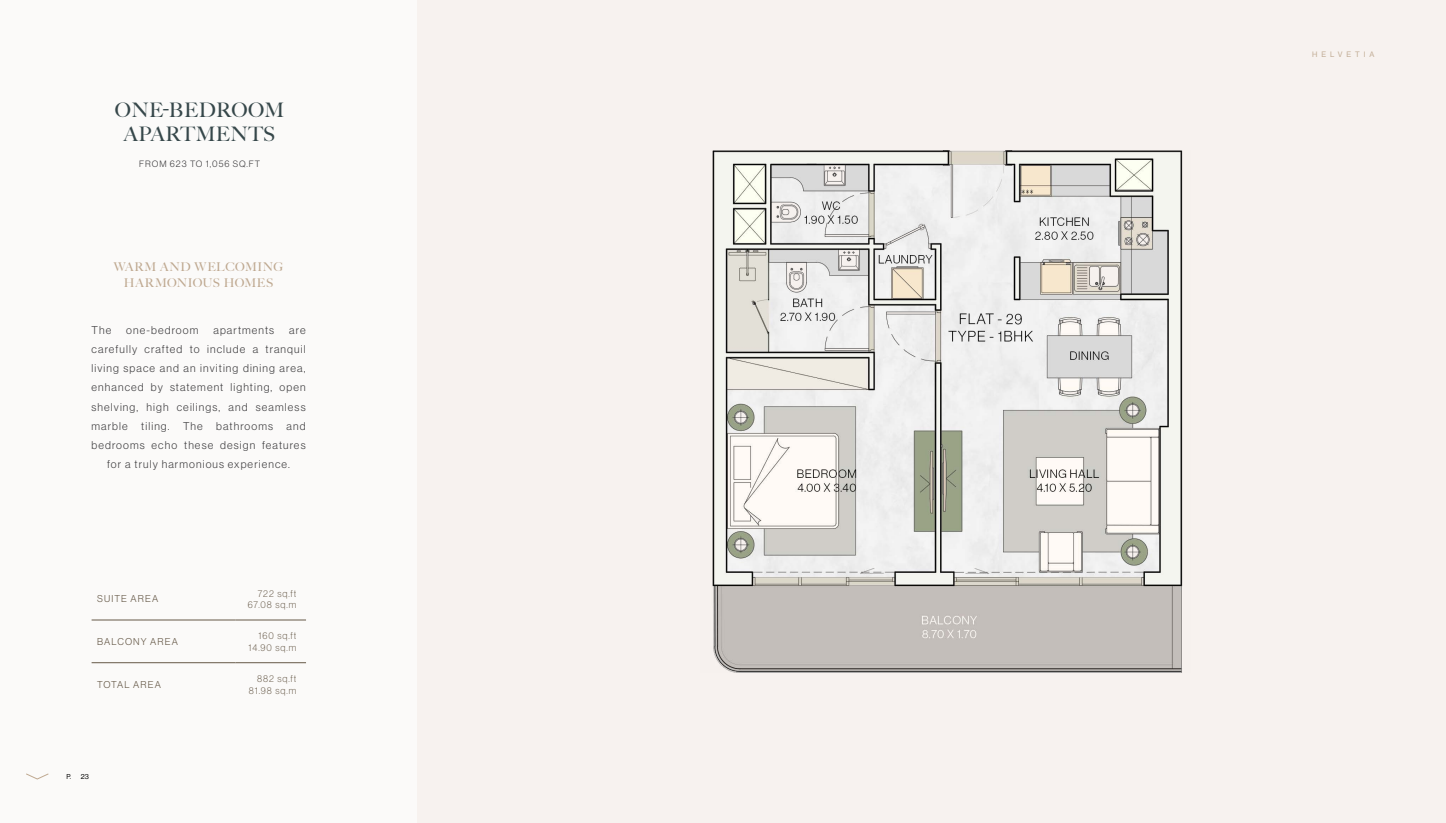
<style>
.page{position:relative;width:1446px;height:823px;background:#fff}
.page>*{position:absolute;margin:0;border:0;box-sizing:border-box;transform-origin:0 0}
.t1{font:20px/24.8px "Big Caslon FB";letter-spacing:.02em;color:#36474a;text-align:center}
.t2{font:12px/16px "Big Caslon FB";letter-spacing:.04em;color:#bfa991;text-align:center}
.t3{font:11px "N Haas Grotesk DS Pro 45 Lt";letter-spacing:.1em;color:#414042}
.t4{font:9.7px/11.6px "N Haas Grotesk DS Pro 35 X Lt";letter-spacing:.1em;color:#665948;text-align:right}
.t5{font:9.7px "N Haas Grotesk DS Pro 45 Lt";letter-spacing:.115em;color:#665948}
.t6{font:9px "N Haas Grotesk DS Pro 45 Lt";letter-spacing:.115em;color:#414042}
.t7{font:7.7px "N Haas Grotesk DS Pro 55 Rg";letter-spacing:.515em;color:#c0ab93}
.t8{font:6.9px "N Haas Grotesk DS Pro 55 Rg";color:#000}
</style>
<div class="page">
<div style="left:0;top:0;width:417px;height:822px;background:#fbfaf9"></div>
<div style="left:418px;top:0;width:1028px;height:822px;background:#f7f2ef"></div>
<img style="left:712px;top:150px;width:471px;height:522px">
<hr style="left:92px;top:619px;width:144px;height:1px;background:#665948">
<hr style="left:236px;top:619px;width:70px;height:1px;background:#665948">
<hr style="left:92px;top:662px;width:144px;height:1px;background:#665948">
<hr style="left:236px;top:662px;width:70px;height:1px;background:#665948">
<svg style="left:26px;top:773px;width:23px;height:6px"></svg>
<h1 class="t1" style="left:115px;top:97px;width:171px">ONE-BEDROOM<br>APARTMENTS</h1>
<p class="t6" style="left:139px;top:159px;width:123px">FROM 623 TO 1,056 SQ.FT</p>
<p class="t2" style="left:114px;top:259px;width:171px">WARM AND WELCOMING<br>HARMONIOUS HOMES</p>
<p class="t3" style="left:91px;top:323px;width:21px">The</p>
<p class="t3" style="left:126px;top:323px;width:74px">one-bedroom</p>
<p class="t3" style="left:213px;top:323px;width:62px">apartments</p>
<p class="t3" style="left:289px;top:323px;width:18px">are</p>
<p class="t3" style="left:91px;top:343px;width:216px">carefully crafted to include a tranquil</p>
<p class="t3" style="left:91px;top:362px;width:216px">living space and an inviting dining area,</p>
<p class="t3" style="left:91px;top:381px;width:216px">enhanced by statement lighting, open</p>
<p class="t3" style="left:91px;top:400px;width:216px">shelving, high ceilings, and seamless</p>
<p class="t3" style="left:91px;top:419px;width:216px">marble tiling. The bathrooms and</p>
<p class="t3" style="left:91px;top:439px;width:216px">bedrooms echo these design features</p>
<p class="t3" style="left:107px;top:458px;width:184px">for a truly harmonious experience.</p>
<p class="t5" style="left:97px;top:593px;width:63px">SUITE AREA</p>
<p class="t4" style="left:248px;top:587px;width:50px">722 sq.ft<br>67.08 sq.m</p>
<p class="t5" style="left:97px;top:635px;width:82px">BALCONY AREA</p>
<p class="t4" style="left:248px;top:629px;width:49px">160 sq.ft<br>14.90 sq.m</p>
<p class="t5" style="left:97px;top:678px;width:65px">TOTAL AREA</p>
<p class="t4" style="left:249px;top:672px;width:49px">882 sq.ft<br>81.98 sq.m</p>
<p class="t8" style="left:66px;top:772px;width:24px">P. 23</p>
<p class="t7" style="left:1312px;top:50px;width:64px">HELVETIA</p>
</div>
